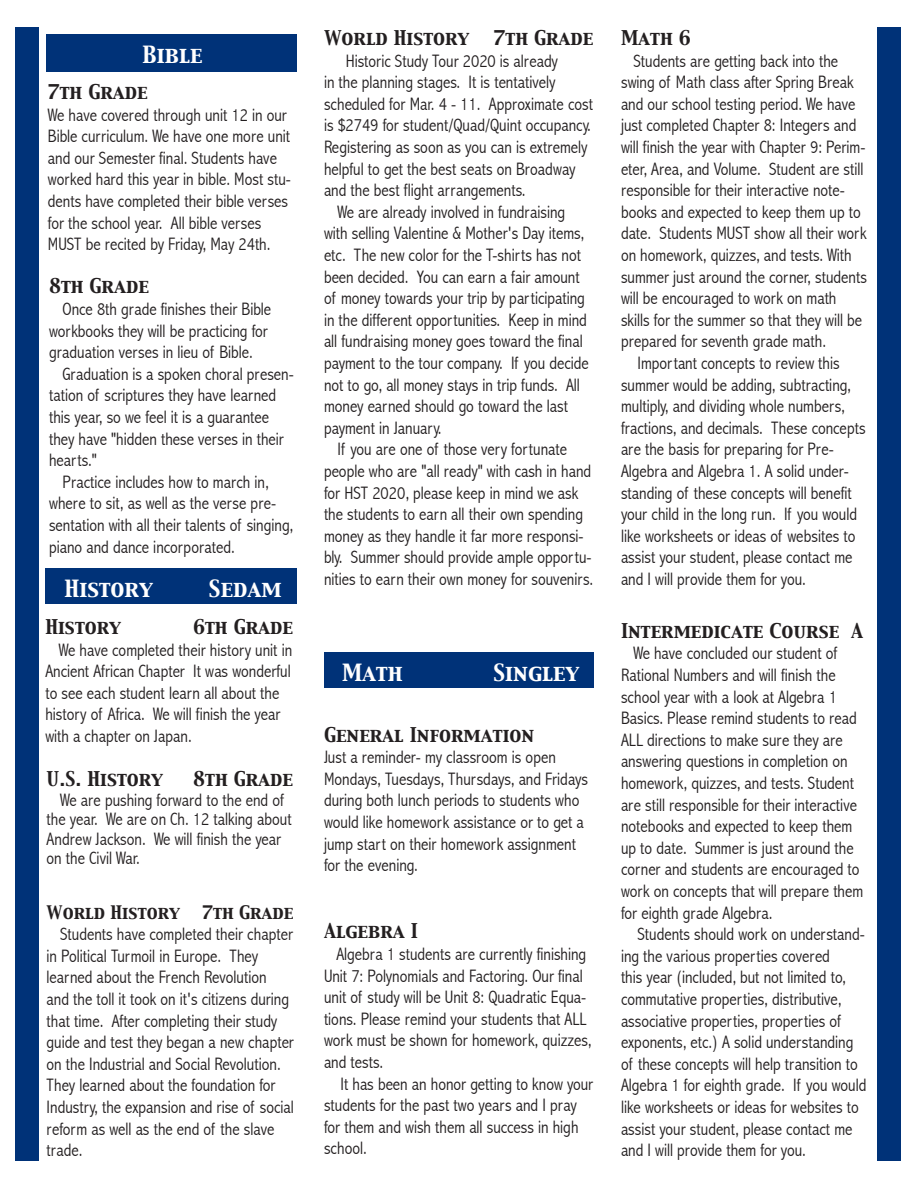
<style>
.page{position:relative;width:918px;height:1188px;background:#fff}
.page>*{position:absolute;margin:0;border:0;box-sizing:border-box;transform-origin:0 0}
.Subhead_1{font:21px "Capitals";color:#fff}
.Body_text{font:300 condensed 18px/21.6px "Abadi";color:#231f20}
.Subhead_3{font:18px "Capitals";color:#231f20}
.Body_text-2{font:18px "Capitals";color:#231f20}
.Subhead_3-2{font:16.5px "Capitals";color:#231f20}
</style>
<div class="page">
<div style="left:15px;top:27px;width:24px;height:1134px;background:#003278"></div>
<div style="left:878px;top:27px;width:24px;height:1134px;background:#003278"></div>
<div style="left:324px;top:652px;width:270px;height:36px;background:#003278"></div>
<div style="left:45px;top:568px;width:252px;height:36px;background:#003278"></div>
<div style="left:47px;top:34px;width:250px;height:38px;background:#003278"></div>
<p class="Subhead_1" style="left:142px;top:40px;width:62px">Bible</p>
<p class="Subhead_3" style="left:48px;top:80px;width:101px">7th Grade</p>
<p class="Body_text" style="left:48px;top:104px;width:245px">We have covered through unit 12 in our Bible curriculum. We have one more unit and our Semester final. Students have worked hard this year in bible. Most stu&shy;dents have completed their bible verses for the school year. All bible verses MUST be recited by Friday, May 24th.</p>
<p class="Subhead_3" style="left:49px;top:274px;width:101px">8th Grade</p>
<p class="Body_text" style="left:49px;top:298px;width:224px;text-indent:14px">Once 8th grade finishes their Bible workbooks they will be practicing for graduation verses in lieu of Bible.</p>
<p class="Body_text" style="left:49px;top:363px;width:246px;text-indent:14px">Graduation is a spoken choral presen&shy;tation of scriptures they have learned this year, so we feel it is a guarantee they have "hidden these verses in their hearts."</p>
<p class="Body_text" style="left:49px;top:471px;width:246px;text-indent:14px">Practice includes how to march in, where to sit, as well as the verse pre&shy;sentation with all their talents of singing, piano and dance incorporated.</p>
<p class="Subhead_1" style="left:65px;top:574px;width:90px">History</p>
<p class="Subhead_1" style="left:209px;top:574px;width:74px">Sedam</p>
<p class="Subhead_3" style="left:45px;top:615px;width:77px">History</p>
<p class="Subhead_3" style="left:193px;top:615px;width:101px">6th Grade</p>
<p class="Body_text" style="left:45px;top:639px;width:248px;text-indent:14px">We have completed their history unit in Ancient African Chapter It was wonderful to see each student learn all about the history of Africa. We will finish the year with a chapter on Japan.</p>
<p class="Subhead_3" style="left:47px;top:767px;width:118px">U.S. History</p>
<p class="Subhead_3" style="left:193px;top:767px;width:101px">8th Grade</p>
<p class="Body_text" style="left:47px;top:790px;width:247px;line-height:19.5px;text-indent:14px">We are pushing forward to the end of the year. We are on Ch. 12 talking about<br>Andrew Jackson. We will finish the year on the Civil War.</p>
<p class="Subhead_3" style="left:324px;top:26px;width:147px">World History</p>
<p class="Subhead_3" style="left:494px;top:26px;width:101px">7th Grade</p>
<p class="Body_text" style="left:324px;top:50px;width:270px;text-indent:22px">Historic Study Tour 2020 is already<br>in the planning stages. It is tentatively scheduled for Mar. 4 - 11. Approximate cost is $2749 for student/Quad/Quint occupancy.<br>Registering as soon as you can is extremely helpful to get the best seats on Broadway and the best flight arrangements.</p>
<p class="Body_text" style="left:324px;top:201px;width:266px;text-indent:14px">We are already involved in fundraising with selling Valentine &amp; Mother's Day items, etc. The new color for the T-shirts has not been decided. You can earn a fair amount of money towards your trip by participating in the different opportunities. Keep in mind all fundraising money goes toward the final payment to the tour company. If you decide not to go, all money stays in trip funds. All money earned should go toward the last payment in January.</p>
<p class="Body_text" style="left:324px;top:439px;width:271px;text-indent:14px">If you are one of those very fortunate people who are "all ready" with cash in hand for HST 2020, please keep in mind we ask the students to earn all their own spending money as they handle it far more responsi&shy;bly. Summer should provide ample opportu&shy;nities to earn their own money for souvenirs.</p>
<p class="Subhead_1" style="left:342px;top:658px;width:62px">Math</p>
<p class="Subhead_1" style="left:494px;top:658px;width:87px">Singley</p>
<p class="Body_text-2" style="left:324px;top:722px;width:212px">General Information</p>
<p class="Body_text" style="left:324px;top:746px;width:266px">Just a reminder- my classroom is open Mondays, Tuesdays, Thursdays, and Fridays during both lunch periods to students who would like homework assistance or to get a jump start on their homework assignment for the evening.</p>
<p class="Subhead_3-2" style="left:47px;top:901px;width:135px">World History</p>
<p class="Subhead_3-2" style="left:202px;top:901px;width:93px">7th Grade</p>
<p class="Body_text" style="left:47px;top:923px;width:249px;text-indent:14px">Students have completed their chapter in Political Turmoil in Europe. They learned about the French Revolution<br>and the toll it took on it's citizens during that time. After completing their study guide and test they began a new chapter on the Industrial and Social Revolution.<br>They learned about the foundation for Industry, the expansion and rise of social reform as well as the end of the slave trade.</p>
<p class="Subhead_3" style="left:324px;top:919px;width:95px">Algebra I</p>
<p class="Body_text" style="left:324px;top:943px;width:269px;text-indent:12px">Algebra 1 students are currently finishing Unit 7: Polynomials and Factoring. Our final unit of study will be Unit 8: Quadratic Equa&shy;tions. Please remind your students that ALL work must be shown for homework, quizzes, and tests.</p>
<p class="Body_text" style="left:324px;top:1073px;width:271px;text-indent:16px">It has been an honor getting to know your students for the past two years and I pray for them and wish them all success in high school.</p>
<p class="Subhead_3" style="left:621px;top:26px;width:71px">Math 6</p>
<p class="Body_text" style="left:621px;top:50px;width:247px;text-indent:12px">Students are getting back into the swing of Math class after Spring Break and our school testing period. We have just completed Chapter 8: Integers and will finish the year with Chapter 9: Perim&shy;eter, Area, and Volume. Student are still responsible for their interactive note&shy;books and expected to keep them up to date. Students MUST show all their work on homework, quizzes, and tests. With summer just around the corner, students will be encouraged to work on math skills for the summer so that they will be prepared for seventh grade math.</p>
<p class="Body_text" style="left:621px;top:352px;width:246px;text-indent:16px">Important concepts to review this summer would be adding, subtracting, multiply, and dividing whole numbers, fractions, and decimals. These concepts are the basis for preparing for Pre-Algebra and Algebra 1. A solid under&shy;standing of these concepts will benefit your child in the long run. If you would like worksheets or ideas of websites to assist your student, please contact me and I will provide them for you.</p>
<p class="Subhead_3" style="left:621px;top:618px;width:244px">Intermedicate Course A</p>
<p class="Body_text" style="left:621px;top:643px;width:244px;text-indent:12px">We have concluded our student of Rational Numbers and will finish the school year with a look at Algebra 1<br>Basics. Please remind students to read ALL directions to make sure they are answering questions in completion on homework, quizzes, and tests. Student are still responsible for their interactive notebooks and expected to keep them up to date. Summer is just around the corner and students are encouraged to work on concepts that will prepare them for eighth grade Algebra.</p>
<p class="Body_text" style="left:621px;top:923px;width:247px;text-indent:16px">Students should work on understand&shy;ing the various properties covered<br>this year (included, but not limited to, commutative properties, distributive, associative properties, properties of exponents, etc.) A solid understanding of these concepts will help transition to Algebra 1 for eighth grade. If you would like worksheets or ideas for websites to assist your student, please contact me and I will provide them for you.</p>
</div>
